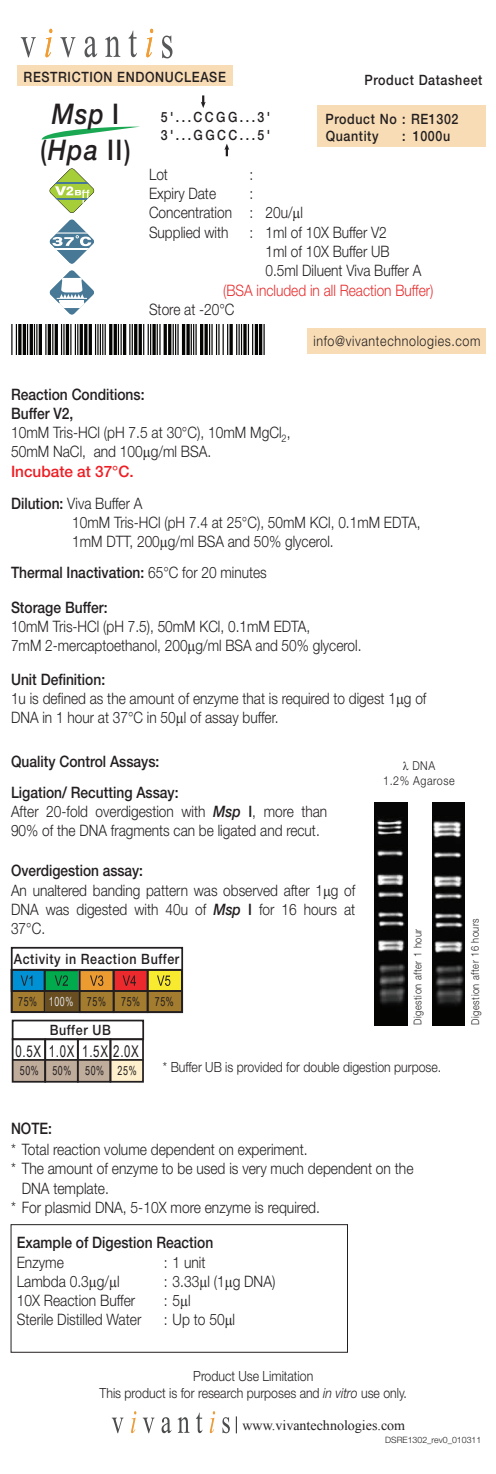
<style>
.page{position:relative;width:496px;height:1474px;background:#fff}
.page>*{position:absolute;margin:0;border:0;box-sizing:border-box;transform-origin:0 0}
.t1{font:italic 500 28.53px/35.5px "Helvetica Neue";letter-spacing:.05em;color:#231f20;text-align:center;scale:.88 1}
.t2{font:16.1px "Arial Narrow";letter-spacing:.05em;color:#231f20;scale:.87 1}
.t3{font:300 15.75px/19.2px "Helvetica Neue";color:#231f20;scale:.87 1}
.t4{font:300 15.75px "Helvetica Neue";color:#231f20;scale:.88 1}
.t5{font:500 15.75px "Helvetica Neue";color:#231f20;scale:.88 1}
.t6{font:300 15.75px "Helvetica Neue";color:#e72d2e;scale:.87 1}
.t7{font:500 15.75px "Helvetica Neue";color:#231f20;scale:.87 1}
.t8{font:500 15.75px "Helvetica Neue";color:#ee1d23}
.t9{font:500 14.17px/17.8px "Helvetica Neue";letter-spacing:.05em;color:#231f20;scale:.88 1}
.t10{font:300 14.17px "Helvetica Neue";letter-spacing:.05em;color:#231f20;scale:.88 1}
.t11{font:300 14px/17.5px "Helvetica Neue";color:#231f20;text-align:center;scale:.88 1}
.t12{font:500 14px/17.7px "Helvetica Neue";letter-spacing:.2em;color:#231f20;scale:.87 1}
.t13{font:14px "Times New Roman";color:#231f20}
.t14{font:12.6px "Arial Narrow";letter-spacing:.05em;color:#231f20;scale:.87 1}
.t15{font:300 12.25px/14.2px "Helvetica Neue";letter-spacing:.05em;color:#231f20;scale:.88 1}
.t16{font:300 10.67px "Helvetica Neue";letter-spacing:.045em;color:#231f20;scale:.87 1}
.t17{font:300 8.75px "Helvetica Neue";color:#231f20}
.s1{font-style:normal}
.s2{font-family:"Arial Narrow";font-weight:700;font-style:normal;font-size:28.18px}
.s3{font-weight:500}
.s4{font-weight:300}
.s5{font-weight:500;font-style:italic}
.s6{color:#dee1e5}
.s7{font-style:italic}
</style>
<div class="page">
<div style="left:307px;top:328px;width:178px;height:25px;background:#f8dcb5"></div>
<div style="left:17px;top:65px;width:215px;height:21px;background:#f8dcb5"></div>
<svg style="left:21px;top:37px;width:15px;height:20px"></svg>
<svg style="left:60px;top:37px;width:15px;height:20px"></svg>
<svg style="left:84px;top:37px;width:13px;height:20px"></svg>
<svg style="left:105px;top:37px;width:15px;height:20px"></svg>
<svg style="left:128px;top:31px;width:9px;height:26px"></svg>
<svg style="left:162px;top:36px;width:10px;height:22px"></svg>
<svg style="left:45px;top:29px;width:7px;height:28px"></svg>
<svg style="left:146px;top:29px;width:7px;height:28px"></svg>
<svg style="left:224px;top:144px;width:5px;height:12px"></svg>
<svg style="left:201px;top:95px;width:4px;height:13px"></svg>
<div style="left:317px;top:106px;width:168px;height:41px;background:#f8dcb5"></div>
<div style="left:11px;top:1224px;width:336px;height:128px;border:1px solid #231f20"></div>
<svg style="left:42px;top:127px;width:95px;height:13px"></svg>
<div style="left:148px;top:970px;width:33px;height:20px;background:#f8eb2f"></div>
<div style="left:113px;top:970px;width:34px;height:21px;background:#ec2a2d"></div>
<div style="left:11px;top:970px;width:33px;height:20px;background:#0091d4"></div>
<div style="left:44px;top:969px;width:36px;height:22px;background:#00aa4d;border:2px solid #231f20"></div>
<div style="left:78px;top:969px;width:36px;height:22px;background:#ec9b31;border:2px solid #71787d"></div>
<div style="left:45px;top:991px;width:34px;height:20px;background:#684e21"></div>
<svg style="left:122px;top:975px;width:14px;height:10px"></svg>
<div style="left:147px;top:991px;width:34px;height:21px;background:#a37c2f"></div>
<div style="left:114px;top:991px;width:34px;height:21px;background:#a37c2f"></div>
<div style="left:79px;top:991px;width:34px;height:21px;background:#a37c2f"></div>
<div style="left:12px;top:991px;width:33px;height:21px;background:#a37c2f"></div>
<svg style="left:157px;top:975px;width:13px;height:10px"></svg>
<hr style="left:11px;top:990px;width:170px;height:1px;background:#231f20">
<div style="left:11px;top:968px;width:34px;height:44px;border:2px solid #231f20"></div>
<div style="left:79px;top:969px;width:35px;height:44px;border:2px solid #231f20"></div>
<div style="left:113px;top:969px;width:35px;height:44px;border:2px solid #231f20"></div>
<div style="left:147px;top:969px;width:36px;height:44px;border:2px solid #231f20"></div>
<svg style="left:21px;top:975px;width:11px;height:10px"></svg>
<svg style="left:55px;top:975px;width:13px;height:10px"></svg>
<svg style="left:90px;top:975px;width:13px;height:10px"></svg>
<div style="left:11px;top:946px;width:172px;height:67px;border:2px solid #231f20"></div>
<div style="left:12px;top:1019px;width:132px;height:21px;border:2px solid #231f20"></div>
<div style="left:13px;top:1060px;width:32px;height:21px;background:#bfac9b"></div>
<div style="left:12px;top:1038px;width:34px;height:44px;border:2px solid #231f20"></div>
<div style="left:45px;top:1060px;width:33px;height:21px;background:#bfac9b"></div>
<div style="left:44px;top:1038px;width:35px;height:44px;border:2px solid #231f20"></div>
<div style="left:78px;top:1059px;width:32px;height:22px;background:#bfac9b"></div>
<div style="left:77px;top:1038px;width:34px;height:44px;border:2px solid #231f20"></div>
<div style="left:110px;top:1060px;width:33px;height:21px;background:#fef0cd"></div>
<div style="left:109px;top:1038px;width:35px;height:44px;border:2px solid #231f20"></div>
<hr style="left:12px;top:1059px;width:131px;height:1px;background:#231f20">
<svg style="left:112px;top:1417px;width:11px;height:16px"></svg>
<svg style="left:131px;top:1411px;width:5px;height:22px"></svg>
<svg style="left:143px;top:1417px;width:11px;height:16px"></svg>
<svg style="left:161px;top:1417px;width:10px;height:16px"></svg>
<svg style="left:177px;top:1417px;width:12px;height:15px"></svg>
<svg style="left:196px;top:1412px;width:6px;height:20px"></svg>
<svg style="left:209px;top:1411px;width:6px;height:22px"></svg>
<svg style="left:222px;top:1417px;width:8px;height:16px"></svg>
<svg style="left:236px;top:1416px;width:1px;height:17px"></svg>
<svg style="left:49px;top:219px;width:45px;height:45px"></svg>
<svg style="left:49px;top:270px;width:45px;height:45px"></svg>
<svg style="left:49px;top:168px;width:45px;height:45px"></svg>
<hr style="left:52px;top:182px;width:39px;height:1px;background:#477895">
<hr style="left:52px;top:198px;width:39px;height:1px;background:#477895">
<img style="left:11px;top:325px;width:253px;height:29px">
<img style="left:432px;top:802px;width:32px;height:223px">
<img style="left:374px;top:802px;width:33px;height:223px">
<p class="t9" style="left:24px;top:67px;width:231px">RESTRICTION ENDONUCLEASE</p>
<h1 class="t1" style="left:40px;top:96px;width:104px">Msp <span class="s1">I </span><span class="s2">(</span>Hpa <span class="s1">II</span><span class="s2">)</span></h1>
<p class="t12" style="left:161px;top:108px;width:127px">5'...CCGG...3'<br>3'...GGCC...5'</p>
<p class="t9" style="left:364px;top:71px;width:135px">Product Datasheet</p>
<p class="t9" style="left:325px;top:109px;width:153px">Product No : RE1302<br>Quantity</p>
<p class="t9" style="left:402px;top:127px;width:56px">: 1000u</p>
<p class="t3" style="left:149px;top:164px;width:23px">Lot</p>
<p class="t3" style="left:249px;top:164px;width:6px">:</p>
<p class="t3" style="left:149px;top:184px;width:79px">Expiry Date</p>
<p class="t3" style="left:149px;top:184px;width:178px;text-indent:100px">:<br>Concentration : 20u/ l<br>Supplied with</p>
<p class="t3" style="left:265px;top:222px;width:180px;text-indent:-16px">: 1ml of 10X Buffer V2<br>1ml of 10X Buffer UB<br>0.5ml Diluent Viva Buffer A</p>
<p class="t6" style="left:223px;top:280px;width:243px">(BSA included in all Reaction Buffer)</p>
<p class="t3" style="left:149px;top:299px;width:100px">Store at -20°C</p>
<p class="t3" style="left:11px;top:384px;width:322px"><span class="s3">Reaction Conditions:<br>Buffer V2,<br></span>10mM Tris-HCl (pH 7.5 at 30°C), 10mM MgCl<sub>2</sub>,<br>50mM NaCl, and 100 g/ml BSA.</p>
<p class="t8" style="left:11px;top:461px;width:124px">Incubate at 37°C.</p>
<p class="t10" style="left:313px;top:332px;width:191px">info@vivantechnologies.com</p>
<p class="t3" style="left:72px;top:493px;width:401px;text-indent:-61px"><span class="s3">Dilution:</span> Viva Buffer A<br>10mM Tris-HCl (pH 7.4 at 25°C), 50mM KCl, 0.1mM EDTA,<br>1mM DTT, 200 g/ml BSA and 50% glycerol.</p>
<p class="t5" style="left:11px;top:563px;width:292px">Thermal Inactivation: <span class="s4">65°C for 20 minutes</span></p>
<p class="t5" style="left:11px;top:597px;width:111px">Storage Buffer:</p>
<p class="t3" style="left:11px;top:616px;width:404px">10mM Tris-HCl (pH 7.5), 50mM KCl, 0.1mM EDTA,<br>7mM 2-mercaptoethanol, 200 g/ml BSA and 50% glycerol.</p>
<p class="t5" style="left:11px;top:669px;width:108px">Unit Definition:</p>
<p class="t3" style="left:11px;top:688px;width:478px">1u is defined as the amount of enzyme that is required to digest 1 g of<br>DNA in 1 hour at 37°C in 50 l of assay buffer.</p>
<p class="t5" style="left:11px;top:752px;width:170px">Quality Control Assays:</p>
<p class="t15" style="left:383px;top:758px;width:83px;text-indent:29px">DNA<br>1.2% Agarose</p>
<p class="t3" style="left:11px;top:782px;width:364px"><span class="s3">Ligation/ Recutting Assay:<br></span>After 20-fold overdigestion with <span class="s5">Msp</span> <span class="s3">I</span>, more than<br>90% of the DNA fragments can be ligated and recut.</p>
<p class="t7" style="left:11px;top:861px;width:153px">Overdigestion assay:</p>
<p class="t3" style="left:11px;top:880px;width:397px;text-align:justify">An unaltered banding pattern was observed after 1 g of DNA was digested with 40u of <span class="s5">Msp</span> <span class="s3">I</span> for 16 hours at 37°C.</p>
<p class="t16" style="left:411px;top:1024px;width:112px;rotate:-90deg">Digestion after 1 hour</p>
<p class="t16" style="left:468px;top:1024px;width:124px;rotate:-90deg">Digestion after 16 hours</p>
<p class="t9" style="left:14px;top:949px;width:189px">Activity in Reaction Buffer</p>
<p class="t14" style="left:18px;top:992px;width:180px">75% <span class="s6">100%</span> 75% 75% 75%</p>
<p class="t9" style="left:50px;top:1021px;width:71px">Buffer UB</p>
<p class="t2" style="left:15px;top:1039px;width:143px">0.5X 1.0X 1.5X 2.0X</p>
<p class="t14" style="left:20px;top:1061px;width:135px">50% 50% 50% 25%</p>
<p class="t11" style="left:163px;top:1058px;width:317px">* Buffer UB is provided for double digestion purpose.</p>
<p class="t7" style="left:11px;top:1119px;width:48px">NOTE:</p>
<p class="t4" style="left:11px;top:1139px;width:338px">* Total reaction volume dependent on experiment.</p>
<p class="t4" style="left:11px;top:1158px;width:458px">* The amount of enzyme to be used is very much dependent on the</p>
<p class="t4" style="left:22px;top:1178px;width:100px">DNA template.</p>
<p class="t4" style="left:11px;top:1197px;width:352px">* For plasmid DNA, 5-10X more enzyme is required.</p>
<p class="t5" style="left:17px;top:1233px;width:224px">Example of Digestion Reaction</p>
<p class="t4" style="left:17px;top:1252px;width:55px">Enzyme</p>
<p class="t4" style="left:163px;top:1252px;width:49px">: 1 unit</p>
<p class="t4" style="left:17px;top:1271px;width:118px">Lambda 0.3 g/ l</p>
<p class="t4" style="left:163px;top:1271px;width:128px">: 3.33 l (1 g DNA)</p>
<p class="t4" style="left:17px;top:1290px;width:136px">10X Reaction Buffer</p>
<p class="t4" style="left:163px;top:1290px;width:32px">: 5 l</p>
<p class="t4" style="left:17px;top:1309px;width:143px">Sterile Distilled Water</p>
<p class="t4" style="left:163px;top:1309px;width:83px">: Up to 50 l</p>
<p class="t11" style="left:99px;top:1366px;width:350px">Product Use Limitation<br>This product is for research purposes and <span class="s7">in vitro</span> use only.</p>
<p class="t13" style="left:242px;top:1415px;width:164px">www.vivantechnologies.com</p>
<p class="t17" style="left:385px;top:1434px;width:97px">DSRE1302_rev0_010311</p>
</div>
